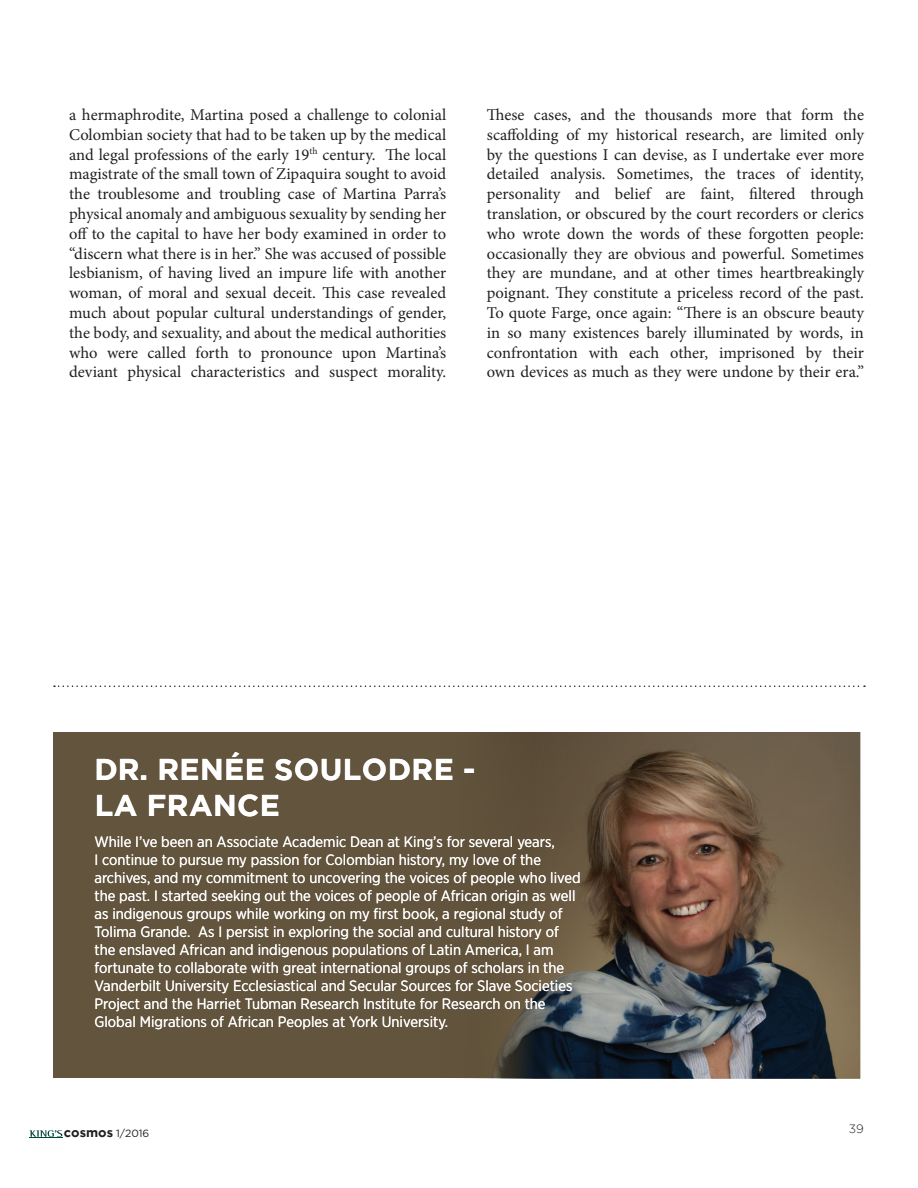
<style>
.page{position:relative;width:918px;height:1188px;background:#fff}
.page>*{position:absolute;margin:0;border:0;box-sizing:border-box;transform-origin:0 0}
.t1{font:700 30px/36px "Gotham";letter-spacing:.015em;color:#fff}
.t2{font:16.5px/19.8px "Minion Pro";color:#231f20;text-align:justify}
.t3{font:15px/18px "Gotham Narrow";color:#fff}
.t4{font:700 12.75px "Gotham";color:#231f20}
.t5{font:300 12px "Gotham";color:#231f20}
.s1{font-weight:400;font-size:10.5px}
</style>
<div class="page">
<div style="left:53px;top:732px;width:532px;height:346px;background:#62543d"></div>
<img style="left:492px;top:732px;width:368px;height:346px">
<svg style="left:54px;top:686px;width:811px;height:1px"></svg>
<svg style="left:29px;top:1130px;width:33px;height:7px"></svg>
<p class="t2" style="left:69px;top:105px;width:379px">a hermaphrodite, Martina posed a challenge to colonial Colombian society that had to be taken up by the medical and legal professions of the early 19<sup>th</sup> century. The local magistrate of the small town of Zipaquira sought to avoid the troublesome and troubling case of Martina Parra’s physical anomaly and ambiguous sexuality by sending her off to the capital to have her body examined in order to “discern what there is in her.” She was accused of possible lesbianism, of having lived an impure life with another woman, of moral and sexual deceit. This case revealed much about popular cultural understandings of gender, the body, and sexuality, and about the medical authorities who were called forth to pronounce upon Martina’s deviant physical characteristics and suspect morality.</p>
<p class="t2" style="left:487px;top:105px;width:379px">These cases, and the thousands more that form the scaffolding of my historical research, are limited only by the questions I can devise, as I undertake ever more detailed analysis. Sometimes, the traces of identity, personality and belief are faint, filtered through translation, or obscured by the court recorders or clerics who wrote down the words of these forgotten people: occasionally they are obvious and powerful. Sometimes they are mundane, and at other times heartbreakingly poignant. They constitute a priceless record of the past.<br>To quote Farge, once again: “There is an obscure beauty in so many existences barely illuminated by words, in confrontation with each other, imprisoned by their own devices as much as they were undone by their era.”</p>
<h1 class="t1" style="left:94px;top:751px;width:382px">DR. RENÉE SOULODRE -<br>LA FRANCE</h1>
<p class="t3" style="left:94px;top:833px;width:488px">While I’ve been an Associate Academic Dean at King’s for several years,<br>I continue to pursue my passion for Colombian history, my love of the archives, and my commitment to uncovering the voices of people who lived the past. I started seeking out the voices of people of African origin as well as indigenous groups while working on my first book, a regional study of Tolima Grande. As I persist in exploring the social and cultural history of the enslaved African and indigenous populations of Latin America, I am fortunate to collaborate with great international groups of scholars in the Vanderbilt University Ecclesiastical and Secular Sources for Slave Societies Project and the Harriet Tubman Research Institute for Research on the Global Migrations of African Peoples at York University.</p>
<p class="t4" style="left:64px;top:1125px;width:87px">cosmos <span class="s1">1/2016</span></p>
<p class="t5" style="left:849px;top:1122px;width:17px">39</p>
</div>
